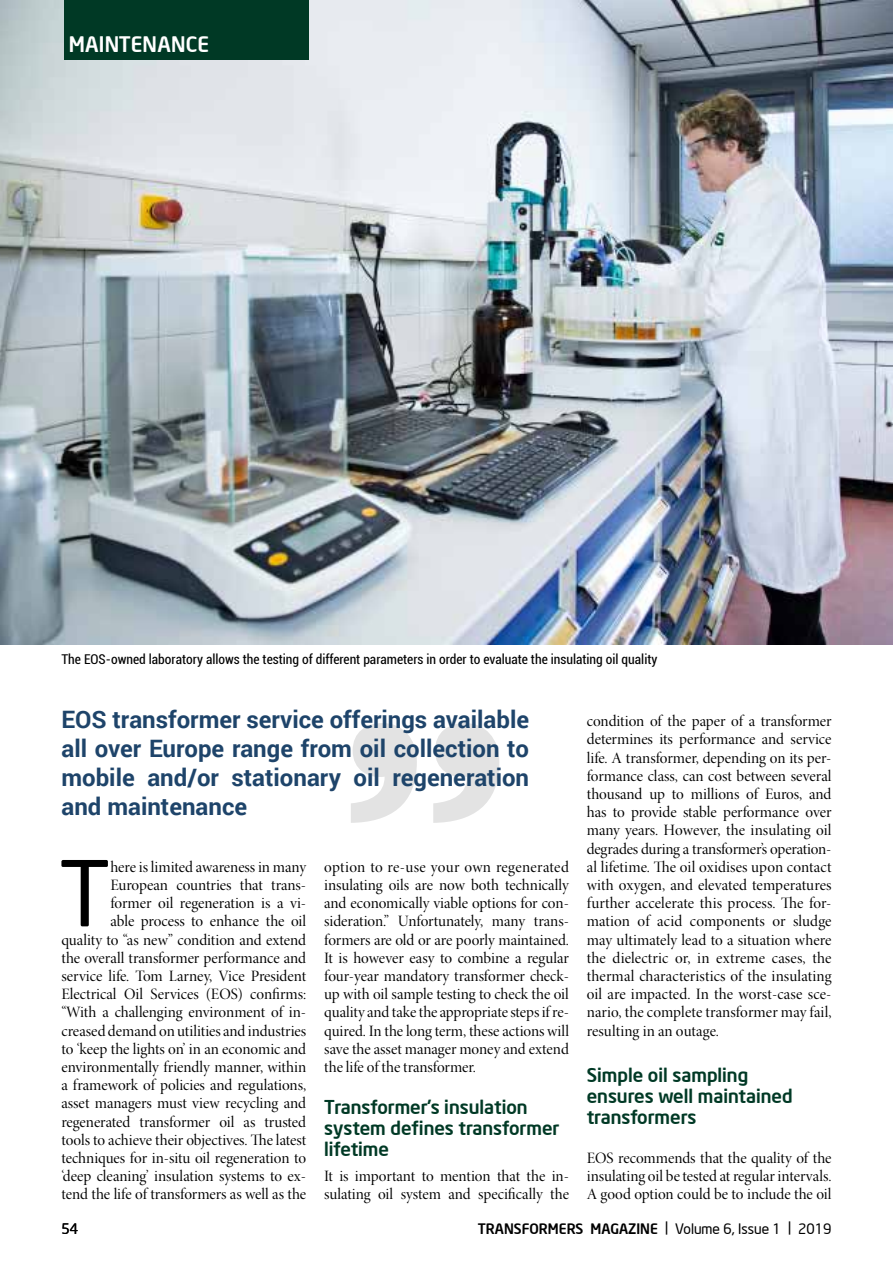
<style>
.page{position:relative;width:893px;height:1263px;background:#fff}
.page>*{position:absolute;margin:0;border:0;box-sizing:border-box;transform-origin:0 0}
.t1{font:89.4px "Neo Sans Intel";color:#000}
.t2{font:700 24px/28.8px "Roboto";color:#1e446a;text-align:justify}
.t3{font:500 21px "Neo Sans Intel";letter-spacing:.01em;color:#fff}
.t4{font:500 18.75px/21px "Neo Sans Intel";color:#003925}
.t5{font:15.9px/18.1px "Minion Pro Disp";color:#000;text-align:justify}
.t6{font:500 14.25px "Neo Sans Intel";color:#000}
.t7{font:14.25px "Neo Sans Intel";color:#000}
.t8{font:condensed 13.5px "Roboto";color:#000}
.s1{font-weight:400}
</style>
<div class="page">
<svg style="left:351px;top:723px;width:148px;height:100px"></svg>
<img style="left:0;top:0;width:893px;height:644px">
<div style="left:64px;top:0;width:244px;height:60px;background:#003925"></div>
<h3 class="t3" style="left:69px;top:31px;width:142px">MAINTENANCE</h3>
<p class="t8" style="left:61px;top:650px;width:597px">The EOS-owned laboratory allows the testing of different parameters in order to evaluate the insulating oil quality</p>
<h2 class="t2" style="left:61px;top:704px;width:469px">EOS transformer service offerings available all over Europe range from oil collection to mobile and/or stationary oil regeneration and maintenance</h2>
<h1 class="t1" style="left:59px;top:839px;width:53px">T</h1>
<p class="t5" style="left:61px;top:858px;width:246px;text-align:right">here is limited awareness in many European countries that trans-<br>former oil regeneration is a vi-<br>able process to enhance the oil<br>quality to “as new” condition and extend the overall transformer performance and service life. Tom Larney, Vice President Electrical Oil Services (EOS) confirms: “With a challenging environment of in&shy;creased demand on utilities and industries to ‘keep the lights on’ in an economic and environmentally friendly manner, within a framework of policies and regulations, asset managers must view recycling and regenerated transformer oil as trusted tools to achieve their objectives. The latest techniques for in-situ oil regeneration to ‘deep cleaning’ insulation systems to ex&shy;tend the life of transformers as well as the</p>
<p class="t5" style="left:324px;top:858px;width:246px">option to re-use your own regenerated insulating oils are now both technically and economically viable options for con&shy;sideration.” Unfortunately, many trans&shy;formers are old or are poorly maintained.<br>It is however easy to combine a regular four-year mandatory transformer check&shy;up with oil sample testing to check the oil quality and take the appropriate steps if re&shy;quired. In the long term, these actions will save the asset manager money and extend the life of the transformer.</p>
<p class="t4" style="left:324px;top:1096px;width:237px">Transformer’s insulation system defines transformer lifetime</p>
<p class="t5" style="left:324px;top:1167px;width:246px">It is important to mention that the in&shy;sulating oil system and specifically the</p>
<p class="t5" style="left:587px;top:712px;width:246px">condition of the paper of a transformer determines its performance and service life. A transformer, depending on its per&shy;formance class, can cost between several thousand up to millions of Euros, and has to provide stable performance over many years. However, the insulating oil degrades during a transformer’s operation&shy;al lifetime. The oil oxidises upon contact with oxygen, and elevated temperatures further accelerate this process. The for&shy;mation of acid components or sludge may ultimately lead to a situation where the dielectric or, in extreme cases, the thermal characteristics of the insulating oil are impacted. In the worst-case sce&shy;nario, the complete transformer may fail, resulting in an outage.</p>
<p class="t4" style="left:587px;top:1064px;width:207px">Simple oil sampling ensures well maintained transformers</p>
<p class="t5" style="left:587px;top:1149px;width:246px">EOS recommends that the quality of the insulating oil be tested at regular intervals.<br>A good option could be to include the oil</p>
<p class="t7" style="left:61px;top:1220px;width:18px">54</p>
<p class="t6" style="left:478px;top:1220px;width:355px">TRANSFORMERS MAGAZINE <span class="s1">| Volume 6, Issue 1 | 2019</span></p>
</div>
